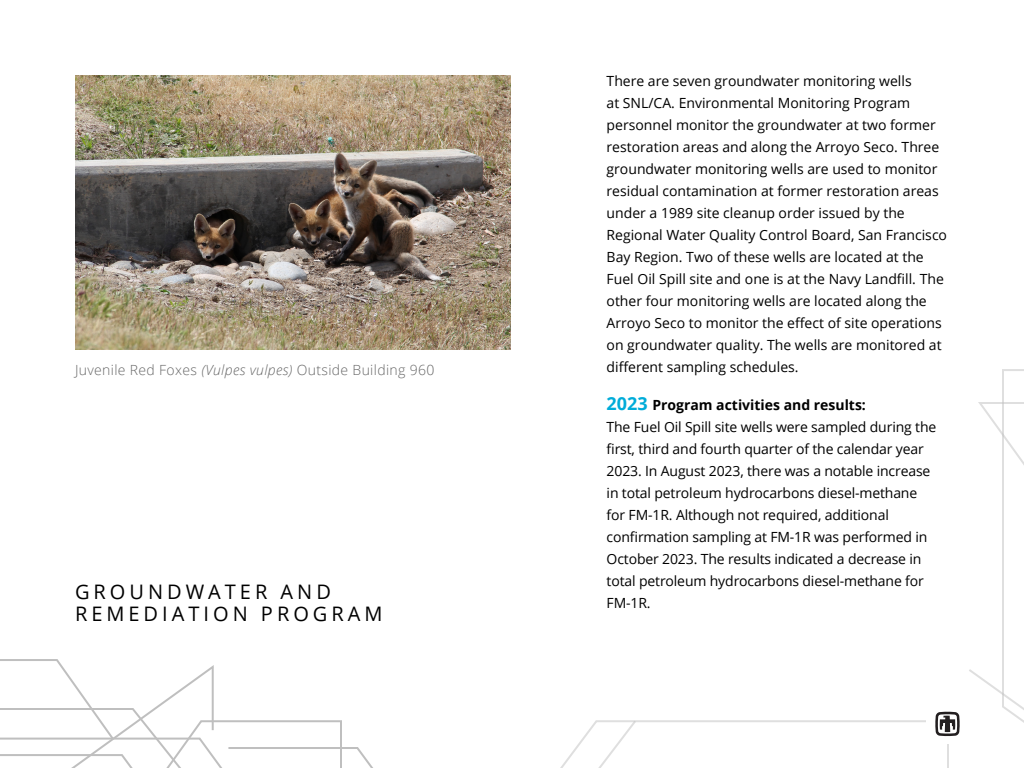
<style>
.page{position:relative;width:1024px;height:768px;background:#fff}
.page>*{position:absolute;margin:0;border:0;box-sizing:border-box;transform-origin:0 0}
.Heading{font:20px/22px "Open Sans";letter-spacing:.2em;color:#000}
.Copy{font:14px/22px "Open Sans";color:#000}
.t1{font:300 14px "Open Sans";letter-spacing:.025em;color:#666}
.s1{font-style:italic}
.s2{font-weight:700;font-size:18px;color:#00acd9}
.s3{font-weight:700}
</style>
<div class="page">
<svg style="left:969px;top:369px;width:55px;height:354px"></svg>
<svg style="left:0;top:659px;width:373px;height:109px"></svg>
<svg style="left:560px;top:712px;width:400px;height:56px"></svg>
<img style="left:75px;top:75px;width:435px;height:274px">
<p class="t1" style="left:75px;top:360px;width:361px">Juvenile Red Foxes <span class="s1">(Vulpes vulpes)</span> Outside Building 960</p>
<p class="Heading" style="left:75px;top:580px;width:309px">GROUNDWATER AND<br>REMEDIATION PROGRAM</p>
<p class="Copy" style="left:607px;top:69px;width:342px">There are seven groundwater monitoring wells<br>at SNL/CA. Environmental Monitoring Program personnel monitor the groundwater at two former restoration areas and along the Arroyo Seco. Three groundwater monitoring wells are used to monitor residual contamination at former restoration areas under a 1989 site cleanup order issued by the Regional Water Quality Control Board, San Francisco Bay Region. Two of these wells are located at the Fuel Oil Spill site and one is at the Navy Landfill. The other four monitoring wells are located along the Arroyo Seco to monitor the effect of site operations on groundwater quality. The wells are monitored at different sampling schedules.</p>
<p class="Copy" style="left:607px;top:393px;width:331px"><span class="s2">2023</span> <span class="s3">Program activities and results:<br></span>The Fuel Oil Spill site wells were sampled during the first, third and fourth quarter of the calendar year 2023. In August 2023, there was a notable increase in total petroleum hydrocarbons diesel-methane for FM-1R. Although not required, additional confirmation sampling at FM-1R was performed in October 2023. The results indicated a decrease in total petroleum hydrocarbons diesel-methane for FM-1R.</p>
</div>
